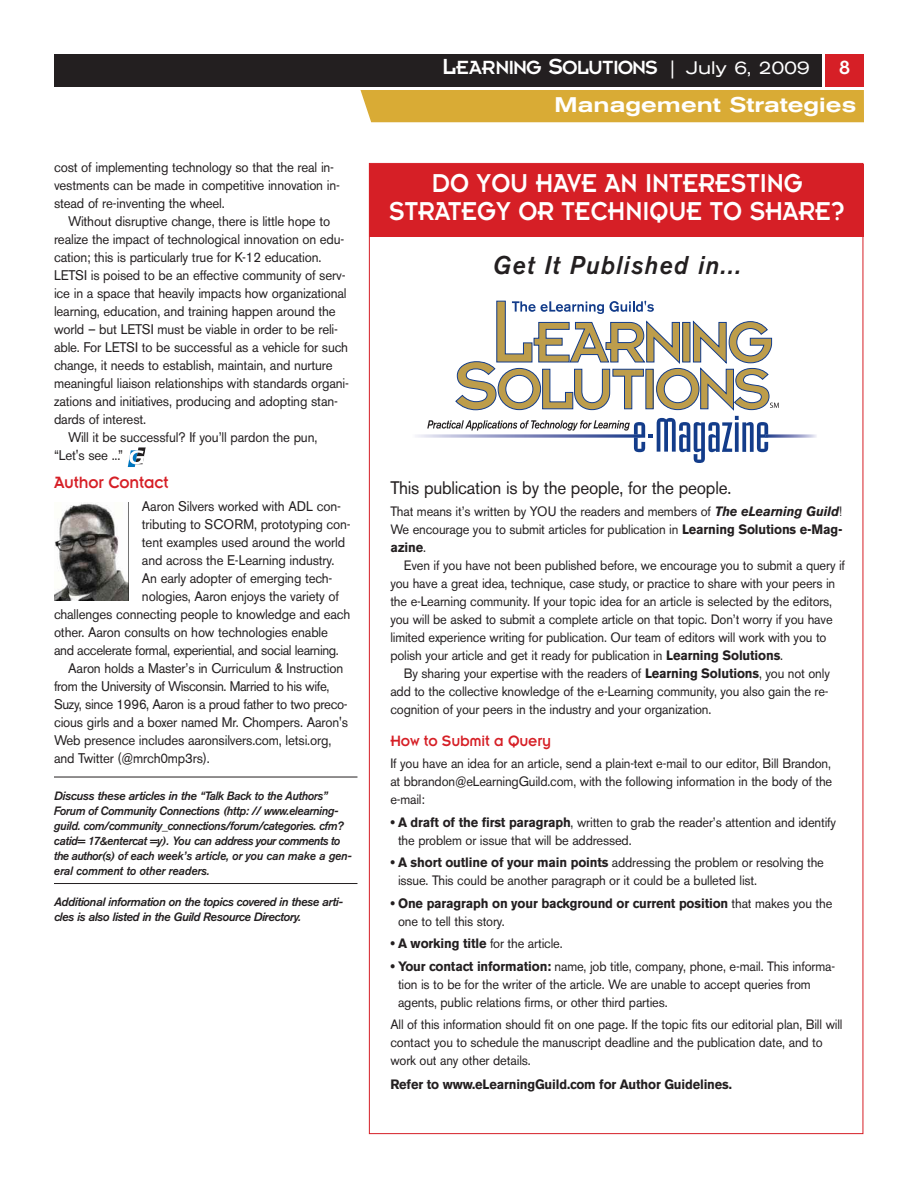
<style>
.page{position:relative;width:918px;height:1188px;background:#fff}
.page>*{position:absolute;margin:0;border:0;box-sizing:border-box;transform-origin:0 0}
.t1{font:28.5px/28.5px "Insignia";color:#fff;text-align:center;scale:.9 1}
.t2{font:italic 500 25.5px "Akzidenz Grotesk BE";letter-spacing:.055em;color:#231f20;scale:.95 1}
.t3{font:21px "Insignia";letter-spacing:-.055em;color:#fff}
.t4{font:500 expanded 21px "Akzidenz Grotesk BE";color:#fff}
.t5{font:18px "Akzidenz Grotesk BE";letter-spacing:-.01em;color:#231f20;scale:.95 1}
.t6{font:18px "Insignia";letter-spacing:-.01em;color:#d61f26;scale:.95 1}
.t7{font:16.5px "Insignia";letter-spacing:-.01em;color:#d61f26;scale:.95 1}
.t8{font:13.8px/18px "Akzidenz Grotesk BE";letter-spacing:-.01em;color:#231f20;scale:.95 1}
.t9{font:13.8px "Akzidenz Grotesk BE";letter-spacing:-.03em;color:#231f20;scale:.95 1}
.t10{font:13.5px/18px "Akzidenz Grotesk BE";letter-spacing:-.01em;color:#231f20;scale:.95 1}
.t11{font:700 13.5px/18px "Akzidenz Grotesk BE";letter-spacing:-.01em;color:#231f20;scale:.95 1}
.t12{font:italic 500 12px/15px "Akzidenz Grotesk BE";letter-spacing:-.03em;color:#231f20}
.s1{font-size:24px}
.s2{font-family:"Akzidenz Grotesk BE";font-size:18px}
.s3{font-family:"Akzidenz Grotesk BE";font-stretch:expanded;font-size:18px}
.s4{font-weight:700;font-style:italic}
.s5{font-weight:700}
.s6{font-style:italic}
.s7{font-weight:400}
</style>
<div class="page">
<div style="left:54px;top:54px;width:767px;height:32px;background:#231f20"></div>
<div style="left:826px;top:54px;width:38px;height:32px;background:#d61f26"></div>
<div style="left:360px;top:90px;width:504px;height:32px;background:#d9ab35"></div>
<svg style="left:128px;top:447px;width:18px;height:20px"></svg>
<hr style="left:54px;top:777px;width:303px;height:1px;background:#231f20">
<hr style="left:54px;top:883px;width:303px;height:1px;background:#231f20">
<img style="left:54px;top:503px;width:74px;height:98px">
<div style="left:370px;top:164px;width:494px;height:72px;background:#d61f26"></div>
<hr style="left:410px;top:434px;width:230px;height:4px;background:#f4f4f9">
<svg style="left:768px;top:434px;width:49px;height:4px"></svg>
<svg style="left:427px;top:416px;width:341px;height:47px"></svg>
<svg style="left:455px;top:301px;width:324px;height:109px"></svg>
<p class="t8" style="left:54px;top:159px;width:303px">cost of implementing technology so that the real in&shy;vestments can be made in competitive innovation in&shy;stead of re-inventing the wheel.</p>
<p class="t8" style="left:68px;top:213px;width:277px">Without disruptive change, there is little hope to</p>
<p class="t8" style="left:54px;top:231px;width:307px">realize the impact of technological innovation on edu-</p>
<p class="t8" style="left:54px;top:249px;width:283px">cation; this is particularly true for K-12 education.</p>
<p class="t8" style="left:54px;top:267px;width:308px">LETSI is poised to be an effective community of serv-</p>
<p class="t8" style="left:54px;top:285px;width:310px">ice in a space that heavily impacts how organizational</p>
<p class="t8" style="left:54px;top:303px;width:298px">learning, education, and training happen around the</p>
<p class="t8" style="left:54px;top:321px;width:301px">world – but LETSI must be viable in order to be reli-</p>
<p class="t8" style="left:54px;top:339px;width:311px">able. For LETSI to be successful as a vehicle for such</p>
<p class="t8" style="left:54px;top:357px;width:295px">change, it needs to establish, maintain, and nurture</p>
<p class="t8" style="left:54px;top:375px;width:312px">meaningful liaison relationships with standards organi-</p>
<p class="t8" style="left:54px;top:393px;width:301px">zations and initiatives, producing and adopting stan-</p>
<p class="t8" style="left:54px;top:411px;width:99px">dards of interest.</p>
<p class="t8" style="left:68px;top:429px;width:264px">Will it be successful? If you’ll pardon the pun,</p>
<p class="t8" style="left:54px;top:447px;width:74px">“Let's see ...”</p>
<h3 class="t6" style="left:54px;top:477px;width:122px">Author Contact</h3>
<p class="t8" style="left:142px;top:498px;width:211px">Aaron Silvers worked with ADL con-</p>
<p class="t8" style="left:142px;top:516px;width:221px">tributing to SCORM, prototyping con-</p>
<p class="t8" style="left:142px;top:534px;width:215px">tent examples used around the world</p>
<p class="t8" style="left:142px;top:552px;width:204px">and across the E-Learning industry.</p>
<p class="t8" style="left:142px;top:570px;width:202px">An early adopter of emerging tech-</p>
<p class="t8" style="left:142px;top:588px;width:209px">nologies, Aaron enjoys the variety of</p>
<p class="t8" style="left:54px;top:606px;width:313px">challenges connecting people to knowledge and each</p>
<p class="t8" style="left:54px;top:624px;width:290px">other. Aaron consults on how technologies enable</p>
<p class="t9" style="left:54px;top:645px;width:302px">and accelerate formal, experiential, and social learning.</p>
<p class="t8" style="left:68px;top:660px;width:291px">Aaron holds a Master’s in Curriculum &amp; Instruction</p>
<p class="t9" style="left:54px;top:681px;width:292px">from the University of Wisconsin. Married to his wife,</p>
<p class="t9" style="left:54px;top:699px;width:311px">Suzy, since 1996, Aaron is a proud father to two preco-</p>
<p class="t8" style="left:54px;top:714px;width:311px">cious girls and a boxer named Mr. Chompers. Aaron's</p>
<p class="t8" style="left:54px;top:732px;width:293px">Web presence includes aaronsilvers.com, letsi.org,</p>
<p class="t8" style="left:54px;top:750px;width:166px">and Twitter (@mrch0mp3rs).</p>
<p class="t12" style="left:54px;top:789px;width:299px">Discuss these articles in the “Talk Back to the Authors” Forum of Community Connections (http: // www.elearning&shy;guild. com/community_connections/forum/categories. cfm? catid= 17&amp;entercat =y). You can address your comments to the author(s) of each week’s article, or you can make a gen&shy;eral comment to other readers.</p>
<p class="t12" style="left:54px;top:896px;width:290px">Additional information on the topics covered in these arti&shy;cles is also listed in the Guild Resource Directory.</p>
<h3 class="t3" style="left:442px;top:60px;width:369px"><span class="s1">L</span>EARNING <span class="s1">S</span>OLUTIONS <span class="s2">|</span> <span class="s3">July 6, 2009</span></h3>
<h3 class="t3" style="left:839px;top:61px;width:13px">8</h3>
<h3 class="t4" style="left:555px;top:97px;width:303px">Management Strategies</h3>
<h1 class="t1" style="left:389px;top:171px;width:508px">DO YOU HAVE AN INTERESTING<br>STRATEGY OR TECHNIQUE TO SHARE?</h1>
<h2 class="t2" style="left:493px;top:256px;width:263px">Get It Published in...</h2>
<h3 class="t5" style="left:390px;top:481px;width:360px">This publication is by the people, for the people.</h3>
<p class="t10" style="left:390px;top:504px;width:478px;text-align:justify">That means it’s written by YOU the readers and members of <span class="s4">The eLearning Guild</span>!<br>We encourage you to submit articles for publication in <span class="s5">Learning Solutions e-Mag&shy;azine</span>.</p>
<p class="t10" style="left:390px;top:558px;width:480px;text-indent:13px">Even if you have not been published before, we encourage you to submit a query if you have a great idea, technique, case study, or practice to share with your peers in the e-Learning community. If your topic idea for an article is selected by the editors, you will be asked to submit a complete article on that topic. Don’t worry if you have limited experience writing for publication. Our team of editors will work with you to polish your article and get it ready for publication in <span class="s5">Learning Solutions</span>.</p>
<p class="t10" style="left:390px;top:666px;width:464px;text-align:justify;text-indent:13px">By sharing your expertise with the readers of <span class="s5">Learning Solutions</span>, you not only add to the collective knowledge of the e-Learning community, you also gain the re&shy;cognition of your peers in the industry and your organization.</p>
<p class="t7" style="left:390px;top:736px;width:171px">How to Submit a Query</p>
<p class="t10" style="left:390px;top:756px;width:467px;text-align:justify">If you have an idea for an article, send a plain-text e-mail to our editor, Bill Brandon, at bbrandon@eLearningGuild.com, with the following information in the body of the e-mail:</p>
<p class="t10" style="left:398px;top:815px;width:463px;text-indent:-8px"><span class="s4">•</span> <span class="s5">A draft of the first paragraph</span>, written to grab the reader’s attention and identify the problem or issue that will be addressed.</p>
<p class="t10" style="left:398px;top:855px;width:450px;text-indent:-8px"><span class="s4">•</span> <span class="s5">A short outline of your main points</span> addressing the problem or resolving the issue. This could be another paragraph or it could be a bulleted list.</p>
<p class="t11" style="left:398px;top:895px;width:459px;text-indent:-8px"><span class="s6">•</span> One paragraph on your background or current position <span class="s7">that makes you the one to tell this story.</span></p>
<p class="t10" style="left:390px;top:936px;width:183px"><span class="s4">•</span> <span class="s5">A working title</span> for the article.</p>
<p class="t10" style="left:398px;top:959px;width:462px;text-indent:-8px"><span class="s4">•</span> <span class="s5">Your contact information:</span> name, job title, company, phone, e-mail. This informa&shy;tion is to be for the writer of the article. We are unable to accept queries from agents, public relations firms, or other third parties.</p>
<p class="t10" style="left:390px;top:1017px;width:478px">All of this information should fit on one page. If the topic fits our editorial plan, Bill will contact you to schedule the manuscript deadline and the publication date, and to work out any other details.</p>
<p class="t11" style="left:390px;top:1077px;width:361px">Refer to www.eLearningGuild.com for Author Guidelines.</p>
</div>
